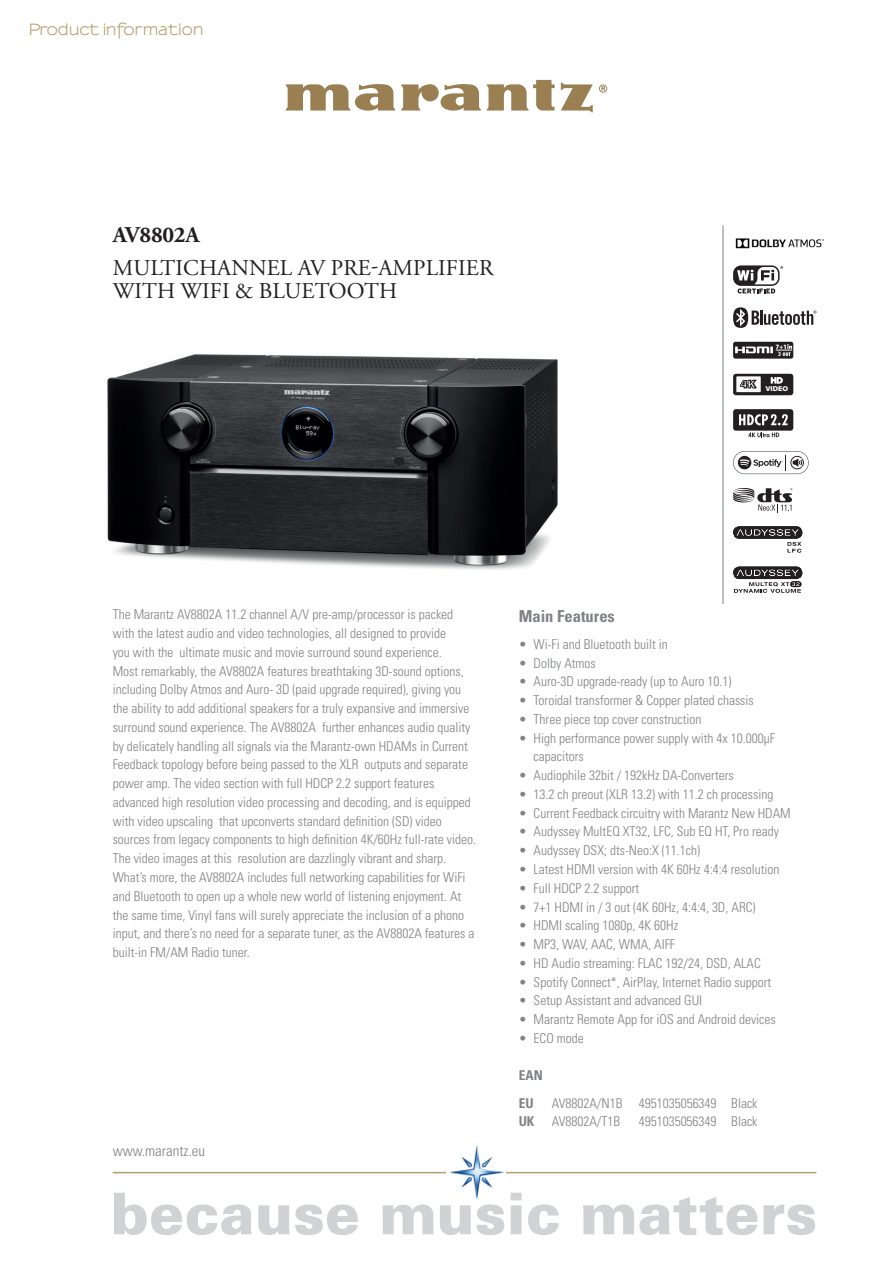
<style>
.page{position:relative;width:893px;height:1263px;background:#fff}
.page>*{position:absolute;margin:0;border:0;box-sizing:border-box;transform-origin:0 0}
.t1{font:22.5px/22.5px "Adobe Garamond Pro";letter-spacing:.005em;color:#231f20}
.t2{font:700 22.5px "Adobe Garamond Pro";letter-spacing:-.01em;color:#231f20}
.t3{font:700 condensed 16.5px "Univers";color:#808285}
.t4{font:700 15px "Sansumi";letter-spacing:-.01em;color:#b89d70}
.t5{font:300 condensed 15px "Univers";color:#808285}
.t6{font:300 condensed 13.5px/18.8px "Univers";color:#808285}
.t7{font:700 condensed 13.5px/27.3px "Univers";color:#808285}
.t8{font:900 semi-expanded 12.15px "Myriad Pro";color:#231f20}
.t9{font:900 semi-expanded 7.05px "Myriad Pro";color:#fff}
</style>
<div class="page">
<img style="left:107px;top:354px;width:451px;height:216px">
<hr style="left:722px;top:225px;width:2px;height:379px;background:#a6abad">
<div style="left:733px;top:374px;width:60px;height:21px;background:#231f20;border-radius:3px"></div>
<div style="left:736px;top:376px;width:25px;height:16px;background:#fff"></div>
<svg style="left:740px;top:380px;width:16px;height:8px"></svg>
<svg style="left:771px;top:377px;width:12px;height:7px"></svg>
<svg style="left:114px;top:1193px;width:138px;height:42px"></svg>
<svg style="left:258px;top:1205px;width:31px;height:30px"></svg>
<svg style="left:295px;top:1204px;width:63px;height:31px"></svg>
<svg style="left:382px;top:1204px;width:51px;height:30px"></svg>
<svg style="left:440px;top:1205px;width:31px;height:30px"></svg>
<svg style="left:477px;top:1204px;width:27px;height:31px"></svg>
<svg style="left:511px;top:1193px;width:11px;height:41px"></svg>
<svg style="left:528px;top:1204px;width:31px;height:31px"></svg>
<svg style="left:583px;top:1197px;width:174px;height:38px"></svg>
<svg style="left:763px;top:1204px;width:52px;height:31px"></svg>
<hr style="left:113px;top:1172px;width:703px;height:1px;background:#b89d70">
<svg style="left:401px;top:84px;width:80px;height:27px"></svg>
<svg style="left:487px;top:80px;width:68px;height:31px"></svg>
<svg style="left:561px;top:83px;width:32px;height:29px"></svg>
<svg style="left:286px;top:84px;width:109px;height:27px"></svg>
<svg style="left:599px;top:84px;width:8px;height:9px"></svg>
<div style="left:446px;top:1144px;width:60px;height:55px;background:#fff"></div>
<img style="left:451px;top:1145px;width:53px;height:53px">
<svg style="left:733px;top:451px;width:76px;height:23px"></svg>
<svg style="left:733px;top:265px;width:50px;height:29px"></svg>
<svg style="left:733px;top:307px;width:83px;height:21px"></svg>
<svg style="left:733px;top:526px;width:69px;height:27px"></svg>
<div style="left:733px;top:342px;width:60px;height:17px;background:#231f20;border-radius:2px"></div>
<svg style="left:735px;top:344px;width:57px;height:12px"></svg>
<svg style="left:733px;top:488px;width:59px;height:24px"></svg>
<img style="left:735px;top:238px;width:89px;height:11px">
<svg style="left:733px;top:566px;width:69px;height:27px"></svg>
<div style="left:733px;top:409px;width:60px;height:22px;background:#231f20;border-radius:3px"></div>
<svg style="left:748px;top:432px;width:31px;height:5px"></svg>
<svg style="left:739px;top:414px;width:49px;height:11px"></svg>
<p class="t4" style="left:28px;top:21px;width:177px">Product information</p>
<h1 class="t2" style="left:113px;top:221px;width:88px">AV8802A</h1>
<h1 class="t1" style="left:113px;top:258px;width:382px">MULTICHANNEL AV PRE-AMPLIFIER<br>WITH WIFI &amp; BLUETOOTH</h1>
<p class="t8" style="left:741px;top:377px;width:43px">4K <sup>HD</sup></p>
<p class="t9" style="left:765px;top:384px;width:24px">VIDEO</p>
<p class="t6" style="left:113px;top:605px;width:365px">The Marantz AV8802A 11.2 channel A/V pre-amp/processor is packed with the latest audio and video technologies, all designed to provide<br>you with the ultimate music and movie surround sound experience.<br>Most remarkably, the AV8802A features breathtaking 3D-sound options, including Dolby Atmos and Auro- 3D (paid upgrade required), giving you the ability to add additional speakers for a truly expansive and immersive surround sound experience. The AV8802A further enhances audio quality by delicately handling all signals via the Marantz-own HDAMs in Current Feedback topology before being passed to the XLR outputs and separate power amp. The video section with full HDCP 2.2 support features advanced high resolution video processing and decoding, and is equipped with video upscaling that upconverts standard definition (SD) video sources from legacy components to high definition 4K/60Hz full-rate video.<br>The video images at this resolution are dazzlingly vibrant and sharp.<br>What’s more, the AV8802A includes full networking capabilities for WiFi and Bluetooth to open up a whole new world of listening enjoyment. At the same time, Vinyl fans will surely appreciate the inclusion of a phono input, and there’s no need for a separate tuner, as the AV8802A features a built-in FM/AM Radio tuner.</p>
<p class="t3" style="left:519px;top:606px;width:98px">Main Features</p>
<p class="t6" style="left:519px;top:635px;width:151px">• Wi-Fi and Bluetooth built in</p>
<p class="t6" style="left:519px;top:653px;width:79px">• Dolby Atmos</p>
<p class="t6" style="left:519px;top:672px;width:214px">• Auro-3D upgrade-ready (up to Auro 10.1)</p>
<p class="t6" style="left:519px;top:691px;width:237px">• Toroidal transformer &amp; Copper plated chassis</p>
<p class="t6" style="left:519px;top:710px;width:184px">• Three piece top cover construction</p>
<p class="t6" style="left:534px;top:728px;width:243px;text-indent:-15px">• High performance power supply with 4x 10.000µF capacitors</p>
<p class="t6" style="left:519px;top:766px;width:217px">• Audiophile 32bit / 192kHz DA-Converters</p>
<p class="t6" style="left:519px;top:785px;width:256px">• 13.2 ch preout (XLR 13.2) with 11.2 ch processing</p>
<p class="t6" style="left:519px;top:803px;width:274px">• Current Feedback circuitry with Marantz New HDAM</p>
<p class="t6" style="left:519px;top:822px;width:262px">• Audyssey MultEQ XT32, LFC, Sub EQ HT, Pro ready</p>
<p class="t6" style="left:519px;top:841px;width:183px">• Audyssey DSX; dts-Neo:X (11.1ch)</p>
<p class="t6" style="left:519px;top:860px;width:262px">• Latest HDMI version with 4K 60Hz 4:4:4 resolution</p>
<p class="t6" style="left:519px;top:878px;width:122px">• Full HDCP 2.2 support</p>
<p class="t6" style="left:519px;top:897px;width:238px">• 7+1 HDMI in / 3 out (4K 60Hz, 4:4:4, 3D, ARC)</p>
<p class="t6" style="left:519px;top:916px;width:161px">• HDMI scaling 1080p, 4K 60Hz</p>
<p class="t6" style="left:519px;top:935px;width:158px">• MP3, WAV, AAC, WMA, AIFF</p>
<p class="t6" style="left:519px;top:953px;width:244px">• HD Audio streaming: FLAC 192/24, DSD, ALAC</p>
<p class="t6" style="left:519px;top:972px;width:254px">• Spotify Connect*, AirPlay, Internet Radio support</p>
<p class="t6" style="left:519px;top:991px;width:185px">• Setup Assistant and advanced GUI</p>
<p class="t6" style="left:519px;top:1010px;width:259px">• Marantz Remote App for iOS and Android devices</p>
<p class="t6" style="left:519px;top:1028px;width:67px">• ECO mode</p>
<p class="t7" style="left:519px;top:1061px;width:26px">EAN<br>EU</p>
<p class="t6" style="left:552px;top:1093px;width:207px">AV8802A/N1B 4951035056349 Black</p>
<p class="t5" style="left:113px;top:1141px;width:94px">www.marantz.eu</p>
<p class="t7" style="left:519px;top:1108px;width:17px">UK</p>
<p class="t6" style="left:552px;top:1112px;width:70px">AV8802A/T1B</p>
<p class="t6" style="left:639px;top:1112px;width:120px">4951035056349 Black</p>
</div>
